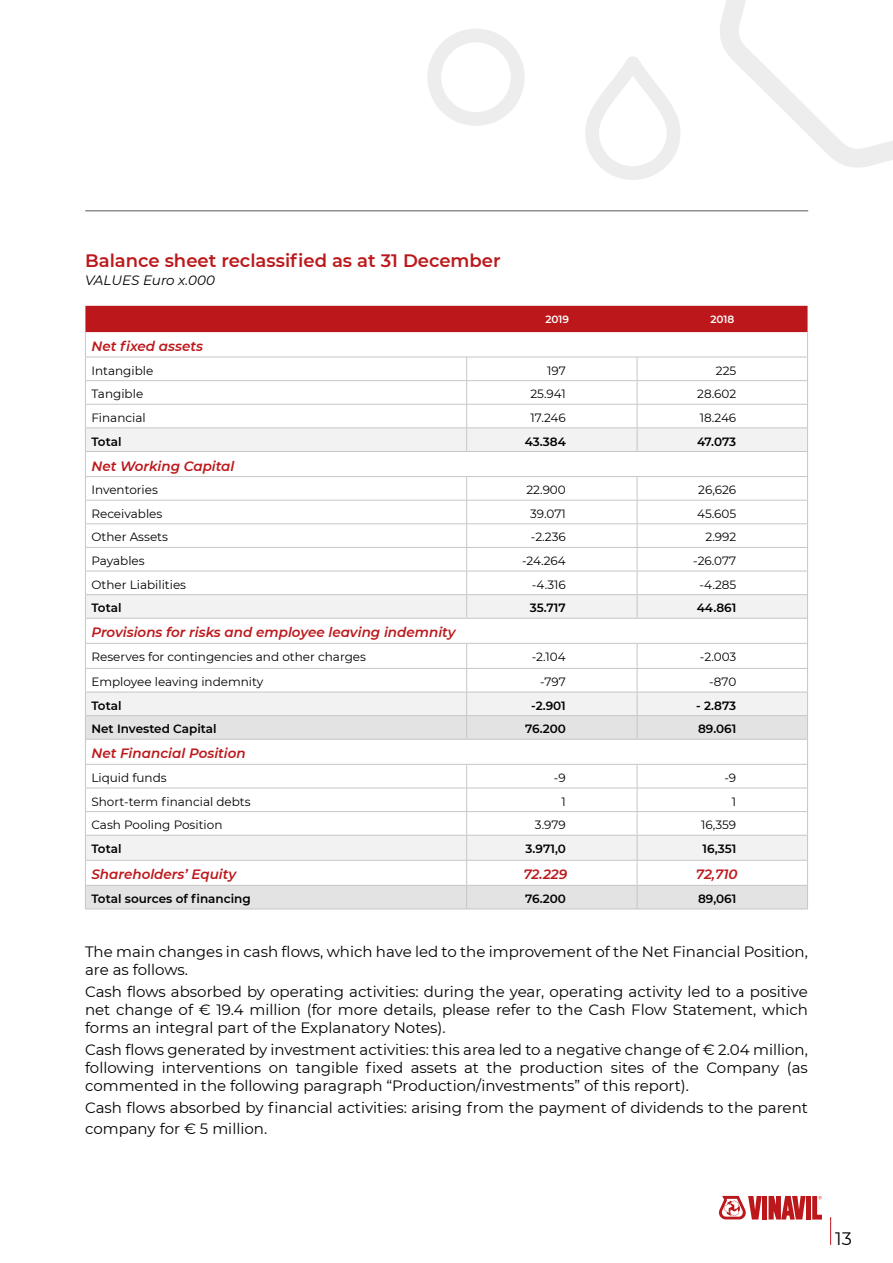
<style>
.page{position:relative;width:893px;height:1263px;background:#fff}
.page>*{position:absolute;margin:0;border:0;box-sizing:border-box;transform-origin:0 0}
.t1{font:600 18px "Montserrat";color:#bc181b}
.t2{font:18px "Montserrat";color:#000}
.t3{font:15px/18px "Montserrat";color:#000}
.t4{font:italic 600 13.5px "Montserrat";color:#bc181b}
.t5{font:italic 13.5px "Montserrat";color:#000}
.t6{font:12px "Montserrat";color:#000}
.t7{font:600 12px "Montserrat";color:#000}
.t8{font:600 10.5px "Montserrat";letter-spacing:-.005em;color:#fff}
</style>
<div class="page">
<svg style="left:830px;top:1217px;width:1px;height:28px"></svg>
<div style="left:762px;top:1196px;width:5px;height:23px;background:#bc181b"></div>
<div style="left:806px;top:1196px;width:5px;height:23px;background:#bc181b"></div>
<svg style="left:812px;top:1196px;width:10px;height:23px"></svg>
<svg style="left:768px;top:1196px;width:38px;height:23px"></svg>
<svg style="left:719px;top:1196px;width:43px;height:23px"></svg>
<svg style="left:720px;top:0;width:173px;height:168px"></svg>
<svg style="left:585px;top:56px;width:95px;height:124px"></svg>
<svg style="left:427px;top:29px;width:98px;height:97px"></svg>
<hr style="left:467px;top:908px;width:170px;height:1px;background:#c6c6c6">
<hr style="left:637px;top:908px;width:171px;height:1px;background:#c6c6c6">
<hr style="left:85px;top:908px;width:382px;height:1px;background:#c6c6c6">
<svg style="left:85px;top:306px;width:723px;height:602px"></svg>
<hr style="left:85px;top:210px;width:723px;height:1px;background:#575756">
<p class="t1" style="left:85px;top:248px;width:417px">Balance sheet reclassified as at 31 December</p>
<p class="t5" style="left:85px;top:271px;width:131px">VALUES Euro x.000</p>
<p class="t8" style="left:545px;top:312px;width:25px">2019</p>
<p class="t8" style="left:710px;top:312px;width:25px">2018</p>
<p class="t4" style="left:91px;top:337px;width:113px">Net fixed assets</p>
<p class="t6" style="left:91px;top:362px;width:63px">Intangible</p>
<p class="t6" style="left:547px;top:362px;width:20px">197</p>
<p class="t6" style="left:716px;top:362px;width:22px">225</p>
<p class="t6" style="left:91px;top:386px;width:53px">Tangible</p>
<p class="t6" style="left:530px;top:386px;width:37px">25.941</p>
<p class="t6" style="left:697px;top:386px;width:41px">28.602</p>
<p class="t6" style="left:91px;top:409px;width:56px">Financial</p>
<p class="t6" style="left:531px;top:409px;width:37px">17.246</p>
<p class="t6" style="left:700px;top:409px;width:38px">18.246</p>
<p class="t7" style="left:91px;top:433px;width:32px">Total</p>
<p class="t7" style="left:525px;top:433px;width:43px">43.384</p>
<p class="t7" style="left:697px;top:433px;width:41px">47.073</p>
<p class="t4" style="left:91px;top:456px;width:145px">Net Working Capital</p>
<p class="t6" style="left:91px;top:482px;width:68px">Inventories</p>
<p class="t6" style="left:526px;top:482px;width:41px">22.900</p>
<p class="t6" style="left:698px;top:482px;width:39px">26,626</p>
<p class="t6" style="left:91px;top:505px;width:72px">Receivables</p>
<p class="t6" style="left:530px;top:505px;width:37px">39.071</p>
<p class="t6" style="left:697px;top:505px;width:41px">45.605</p>
<p class="t6" style="left:91px;top:529px;width:78px">Other Assets</p>
<p class="t6" style="left:531px;top:529px;width:36px">-2.236</p>
<p class="t6" style="left:705px;top:529px;width:32px">2.992</p>
<p class="t6" style="left:91px;top:552px;width:55px">Payables</p>
<p class="t6" style="left:522px;top:552px;width:45px">-24.264</p>
<p class="t6" style="left:693px;top:552px;width:45px">-26.077</p>
<p class="t6" style="left:91px;top:576px;width:96px">Other Liabilities</p>
<p class="t6" style="left:532px;top:576px;width:35px">-4.316</p>
<p class="t6" style="left:699px;top:576px;width:38px">-4.285</p>
<p class="t7" style="left:91px;top:599px;width:32px">Total</p>
<p class="t7" style="left:530px;top:599px;width:37px">35.717</p>
<p class="t7" style="left:697px;top:599px;width:41px">44.861</p>
<p class="t4" style="left:91px;top:623px;width:366px">Provisions for risks and employee leaving indemnity</p>
<p class="t6" style="left:91px;top:648px;width:276px">Reserves for contingencies and other charges</p>
<p class="t6" style="left:532px;top:648px;width:35px">-2.104</p>
<p class="t6" style="left:700px;top:648px;width:38px">-2.003</p>
<p class="t6" style="left:91px;top:673px;width:174px">Employee leaving indemnity</p>
<p class="t6" style="left:540px;top:673px;width:27px">-797</p>
<p class="t6" style="left:709px;top:673px;width:29px">-870</p>
<p class="t7" style="left:91px;top:697px;width:32px">Total</p>
<p class="t7" style="left:531px;top:697px;width:36px">-2.901</p>
<p class="t7" style="left:696px;top:697px;width:42px">- 2.873</p>
<p class="t7" style="left:91px;top:720px;width:127px">Net Invested Capital</p>
<p class="t7" style="left:525px;top:720px;width:42px">76.200</p>
<p class="t7" style="left:698px;top:720px;width:40px">89.061</p>
<p class="t4" style="left:91px;top:744px;width:156px">Net Financial Position</p>
<p class="t6" style="left:91px;top:769px;width:77px">Liquid funds</p>
<p class="t6" style="left:554px;top:769px;width:13px">-9</p>
<p class="t6" style="left:724px;top:769px;width:13px">-9</p>
<p class="t6" style="left:91px;top:793px;width:161px">Short-term financial debts</p>
<p class="t6" style="left:561px;top:793px;width:6px">1</p>
<p class="t6" style="left:732px;top:793px;width:6px">1</p>
<p class="t6" style="left:91px;top:817px;width:133px">Cash Pooling Position</p>
<p class="t6" style="left:535px;top:817px;width:32px">3.979</p>
<p class="t6" style="left:701px;top:817px;width:37px">16,359</p>
<p class="t7" style="left:91px;top:840px;width:32px">Total</p>
<p class="t7" style="left:526px;top:840px;width:42px">3.971,0</p>
<p class="t7" style="left:703px;top:840px;width:35px">16,351</p>
<p class="t4" style="left:91px;top:865px;width:146px">Shareholders’ Equity</p>
<p class="t4" style="left:523px;top:865px;width:45px">72.229</p>
<p class="t4" style="left:696px;top:865px;width:43px">72,710</p>
<p class="t7" style="left:91px;top:890px;width:161px">Total sources of financing</p>
<p class="t7" style="left:525px;top:890px;width:42px">76.200</p>
<p class="t7" style="left:698px;top:890px;width:40px">89,061</p>
<p class="t3" style="left:85px;top:942px;width:724px">The main changes in cash flows, which have led to the improvement of the Net Financial Position, are as follows.</p>
<p class="t3" style="left:85px;top:982px;width:724px;text-align:justify">Cash flows absorbed by operating activities: during the year, operating activity led to a positive net change of € 19.4 million (for more details, please refer to the Cash Flow Statement, which forms an integral part of the Explanatory Notes).</p>
<p class="t3" style="left:85px;top:1040px;width:724px;text-align:justify">Cash flows generated by investment activities: this area led to a negative change of € 2.04 million, following interventions on tangible fixed assets at the production sites of the Company (as commented in the following paragraph “Production/investments” of this report).</p>
<p class="t3" style="left:85px;top:1097px;width:724px;line-height:21px">Cash flows absorbed by financial activities: arising from the payment of dividends to the parent company for € 5 million.</p>
<p class="t2" style="left:835px;top:1226px;width:18px">13</p>
</div>
